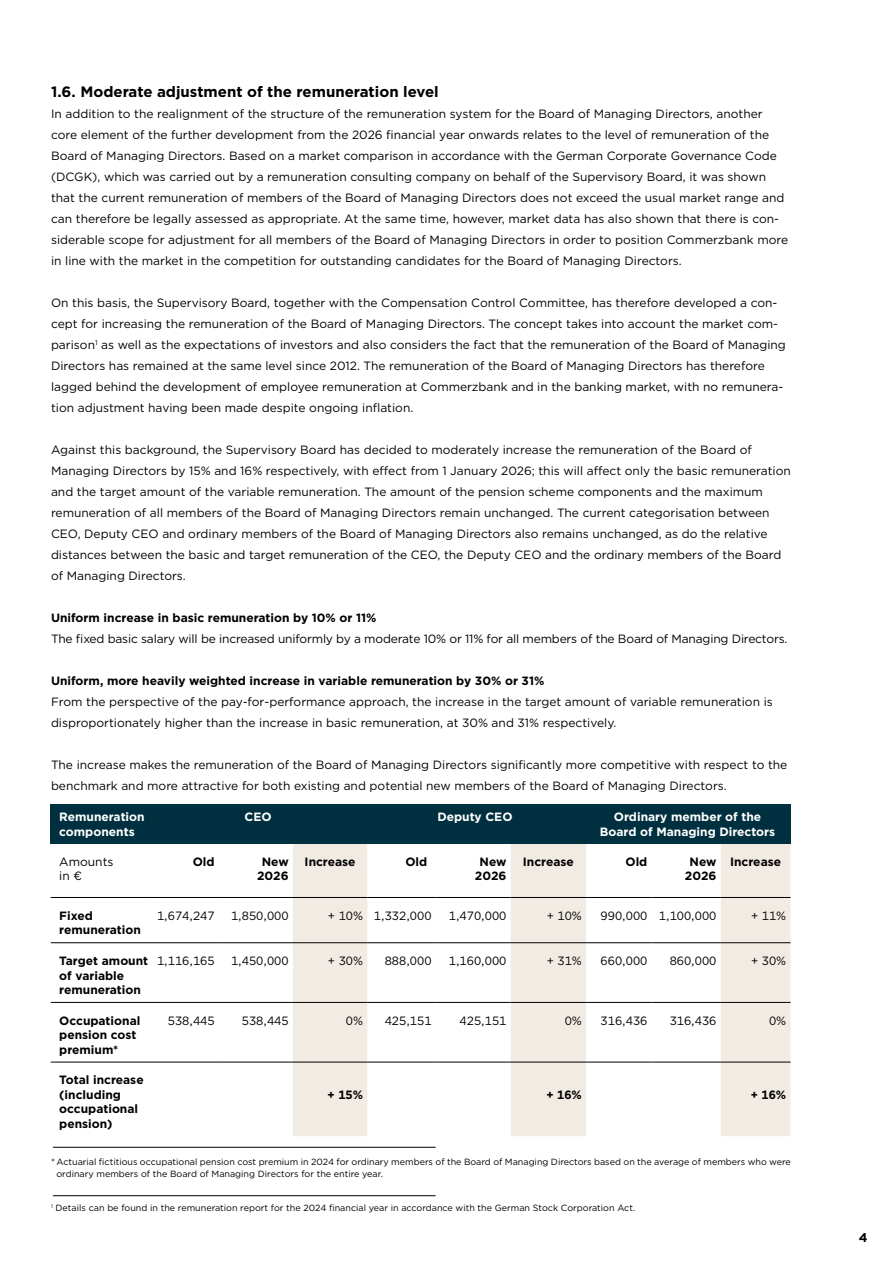
<style>
.page{position:relative;width:893px;height:1263px;background:#fff}
.page>*{position:absolute;margin:0;border:0;box-sizing:border-box;transform-origin:0 0}
.t1{font:700 15px "Gotham";color:#000}
.t2{font:700 12.75px "Gotham";color:#000}
.t3{font:12px/21px "Gotham";color:#000}
.t4{font:700 12px/14.4px "Gotham";color:#000}
.t5{font:700 12px/14.4px "Gotham";color:#fff;text-align:center}
.t6{font:9px/12px "Gotham";color:#000}
</style>
<div class="page">
<hr style="left:53px;top:1195px;width:383px;height:1px;background:#000">
<hr style="left:53px;top:1147px;width:383px;height:1px;background:#000">
<svg style="left:152px;top:843px;width:569px;height:219px"></svg>
<svg style="left:293px;top:843px;width:293px;height:293px;fill:#f2ebe4"></svg>
<div style="left:721px;top:843px;width:69px;height:293px;background:#f2ebe4"></div>
<hr style="left:51px;top:897px;width:101px;height:1px;background:#000">
<hr style="left:152px;top:897px;width:67px;height:1px;background:#000">
<hr style="left:219px;top:897px;width:74px;height:1px;background:#000">
<hr style="left:293px;top:897px;width:74px;height:1px;background:#000">
<hr style="left:367px;top:897px;width:69px;height:1px;background:#000">
<hr style="left:436px;top:897px;width:75px;height:1px;background:#000">
<hr style="left:511px;top:897px;width:75px;height:1px;background:#000">
<hr style="left:586px;top:897px;width:66px;height:1px;background:#000">
<hr style="left:652px;top:897px;width:69px;height:1px;background:#000">
<hr style="left:721px;top:897px;width:69px;height:1px;background:#000">
<hr style="left:51px;top:942px;width:101px;height:1px;background:#000">
<hr style="left:152px;top:942px;width:67px;height:1px;background:#000">
<hr style="left:219px;top:942px;width:74px;height:1px;background:#000">
<hr style="left:293px;top:942px;width:74px;height:1px;background:#000">
<hr style="left:367px;top:942px;width:69px;height:1px;background:#000">
<hr style="left:436px;top:942px;width:75px;height:1px;background:#000">
<hr style="left:511px;top:942px;width:75px;height:1px;background:#000">
<hr style="left:586px;top:942px;width:66px;height:1px;background:#000">
<hr style="left:652px;top:942px;width:69px;height:1px;background:#000">
<hr style="left:721px;top:942px;width:69px;height:1px;background:#000">
<hr style="left:51px;top:1002px;width:101px;height:1px;background:#000">
<hr style="left:152px;top:1002px;width:67px;height:1px;background:#000">
<hr style="left:219px;top:1002px;width:74px;height:1px;background:#000">
<hr style="left:293px;top:1002px;width:74px;height:1px;background:#000">
<hr style="left:367px;top:1002px;width:69px;height:1px;background:#000">
<hr style="left:436px;top:1002px;width:75px;height:1px;background:#000">
<hr style="left:511px;top:1002px;width:75px;height:1px;background:#000">
<hr style="left:586px;top:1002px;width:66px;height:1px;background:#000">
<hr style="left:652px;top:1002px;width:69px;height:1px;background:#000">
<hr style="left:721px;top:1002px;width:69px;height:1px;background:#000">
<hr style="left:51px;top:1062px;width:101px;height:1px;background:#000">
<hr style="left:152px;top:1062px;width:67px;height:1px;background:#000">
<hr style="left:219px;top:1062px;width:74px;height:1px;background:#000">
<hr style="left:293px;top:1062px;width:74px;height:1px;background:#000">
<hr style="left:367px;top:1062px;width:69px;height:1px;background:#000">
<hr style="left:436px;top:1062px;width:75px;height:1px;background:#000">
<hr style="left:511px;top:1062px;width:75px;height:1px;background:#000">
<hr style="left:586px;top:1062px;width:66px;height:1px;background:#000">
<hr style="left:652px;top:1062px;width:69px;height:1px;background:#000">
<hr style="left:721px;top:1062px;width:69px;height:1px;background:#000">
<div style="left:151px;top:804px;width:214px;height:39px;background:#00303f"></div>
<div style="left:365px;top:804px;width:219px;height:39px;background:#00303f"></div>
<div style="left:584px;top:804px;width:207px;height:39px;background:#00303f"></div>
<div style="left:51px;top:804px;width:101px;height:39px;background:#00303f"></div>
<p class="t1" style="left:51px;top:82px;width:389px">1.6. Moderate adjustment of the remuneration level</p>
<p class="t3" style="left:51px;top:103px;width:739px">In addition to the realignment of the structure of the remuneration system for the Board of Managing Directors, another core element of the further development from the 2026 financial year onwards relates to the level of remuneration of the Board of Managing Directors. Based on a market comparison in accordance with the German Corporate Governance Code (DCGK), which was carried out by a remuneration consulting company on behalf of the Supervisory Board, it was shown that the current remuneration of members of the Board of Managing Directors does not exceed the usual market range and can therefore be legally assessed as appropriate. At the same time, however, market data has also shown that there is con&shy;siderable scope for adjustment for all members of the Board of Managing Directors in order to position Commerzbank more in line with the market in the competition for outstanding candidates for the Board of Managing Directors.</p>
<p class="t3" style="left:51px;top:292px;width:736px">On this basis, the Supervisory Board, together with the Compensation Control Committee, has therefore developed a con&shy;cept for increasing the remuneration of the Board of Managing Directors. The concept takes into account the market com&shy;parison<sup>1</sup> as well as the expectations of investors and also considers the fact that the remuneration of the Board of Managing Directors has remained at the same level since 2012. The remuneration of the Board of Managing Directors has therefore lagged behind the development of employee remuneration at Commerzbank and in the banking market, with no remunera&shy;tion adjustment having been made despite ongoing inflation.</p>
<p class="t3" style="left:51px;top:439px;width:741px">Against this background, the Supervisory Board has decided to moderately increase the remuneration of the Board of Managing Directors by 15% and 16% respectively, with effect from 1 January 2026; this will affect only the basic remuneration and the target amount of the variable remuneration. The amount of the pension scheme components and the maximum remuneration of all members of the Board of Managing Directors remain unchanged. The current categorisation between CEO, Deputy CEO and ordinary members of the Board of Managing Directors also remains unchanged, as do the relative distances between the basic and target remuneration of the CEO, the Deputy CEO and the ordinary members of the Board of Managing Directors.</p>
<p class="t4" style="left:51px;top:611px;width:327px">Uniform increase in basic remuneration by 10% or 11%</p>
<p class="t3" style="left:51px;top:628px;width:738px">The fixed basic salary will be increased uniformly by a moderate 10% or 11% for all members of the Board of Managing Directors.</p>
<p class="t4" style="left:51px;top:674px;width:495px">Uniform, more heavily weighted increase in variable remuneration by 30% or 31%</p>
<p class="t3" style="left:51px;top:691px;width:723px">From the perspective of the pay-for-performance approach, the increase in the target amount of variable remuneration is disproportionately higher than the increase in basic remuneration, at 30% and 31% respectively.</p>
<p class="t3" style="left:51px;top:754px;width:738px">The increase makes the remuneration of the Board of Managing Directors significantly more competitive with respect to the benchmark and more attractive for both existing and potential new members of the Board of Managing Directors.</p>
<p class="t5" style="left:59px;top:809px;width:87px;line-height:15px;text-align:left">Remuneration components</p>
<p class="t5" style="left:245px;top:810px;width:29px">CEO</p>
<p class="t5" style="left:437px;top:810px;width:77px">Deputy CEO</p>
<p class="t5" style="left:600px;top:810px;width:177px">Ordinary member of the<br>Board of Managing Directors</p>
<p class="t3" style="left:59px;top:854px;width:56px;line-height:14.4px">Amounts in €</p>
<p class="t4" style="left:193px;top:854px;width:23px">Old</p>
<p class="t4" style="left:257px;top:854px;width:33px;text-align:center">New<br>2026</p>
<p class="t4" style="left:305px;top:854px;width:53px">Increase</p>
<p class="t4" style="left:405px;top:854px;width:23px">Old</p>
<p class="t4" style="left:475px;top:854px;width:33px;text-align:center">New<br>2026</p>
<p class="t4" style="left:523px;top:854px;width:53px">Increase</p>
<p class="t4" style="left:625px;top:854px;width:23px">Old</p>
<p class="t4" style="left:685px;top:854px;width:33px;text-align:center">New<br>2026</p>
<p class="t4" style="left:730px;top:854px;width:53px">Increase</p>
<p class="t4" style="left:59px;top:908px;width:83px">Fixed remuneration</p>
<p class="t3" style="left:157px;top:905px;width:59px">1,674,247</p>
<p class="t3" style="left:231px;top:905px;width:59px">1,850,000</p>
<p class="t3" style="left:328px;top:905px;width:105px">+ 10% 1,332,000</p>
<p class="t3" style="left:449px;top:905px;width:59px">1,470,000</p>
<p class="t3" style="left:547px;top:905px;width:37px">+ 10%</p>
<p class="t3" style="left:601px;top:905px;width:117px">990,000 1,100,000</p>
<p class="t3" style="left:751px;top:905px;width:37px">+ 11%</p>
<p class="t4" style="left:59px;top:953px;width:90px">Target amount of variable remuneration</p>
<p class="t3" style="left:157px;top:950px;width:59px">1,116,165</p>
<p class="t3" style="left:231px;top:950px;width:59px">1,450,000</p>
<p class="t3" style="left:328px;top:950px;width:37px">+ 30%</p>
<p class="t3" style="left:385px;top:950px;width:48px">888,000</p>
<p class="t3" style="left:449px;top:950px;width:59px">1,160,000</p>
<p class="t3" style="left:547px;top:950px;width:37px">+ 31%</p>
<p class="t3" style="left:601px;top:950px;width:48px">660,000</p>
<p class="t3" style="left:670px;top:950px;width:48px">860,000</p>
<p class="t3" style="left:751px;top:950px;width:37px">+ 30%</p>
<p class="t4" style="left:59px;top:1013px;width:83px">Occupational pension cost premium*</p>
<p class="t3" style="left:168px;top:1010px;width:48px">538,445</p>
<p class="t3" style="left:242px;top:1010px;width:48px">538,445</p>
<p class="t3" style="left:346px;top:1010px;width:19px">0%</p>
<p class="t3" style="left:385px;top:1010px;width:48px">425,151</p>
<p class="t3" style="left:460px;top:1010px;width:48px">425,151</p>
<p class="t3" style="left:565px;top:1010px;width:19px">0%</p>
<p class="t3" style="left:601px;top:1010px;width:48px">316,436</p>
<p class="t3" style="left:670px;top:1010px;width:48px">316,436</p>
<p class="t3" style="left:769px;top:1010px;width:19px">0%</p>
<p class="t4" style="left:59px;top:1073px;width:86px">Total increase (including occupational pension)</p>
<p class="t4" style="left:328px;top:1087px;width:37px">+ 15%</p>
<p class="t4" style="left:546px;top:1087px;width:37px">+ 16%</p>
<p class="t4" style="left:751px;top:1087px;width:37px">+ 16%</p>
<p class="t6" style="left:56px;top:1155px;width:736px;text-indent:-5px">* Actuarial fictitious occupational pension cost premium in 2024 for ordinary members of the Board of Managing Directors based on the average of members who were ordinary members of the Board of Managing Directors for the entire year.</p>
<p class="t6" style="left:51px;top:1202px;width:586px"><sup>1</sup> Details can be found in the remuneration report for the 2024 financial year in accordance with the German Stock Corporation Act.</p>
<p class="t2" style="left:859px;top:1229px;width:10px">4</p>
</div>
